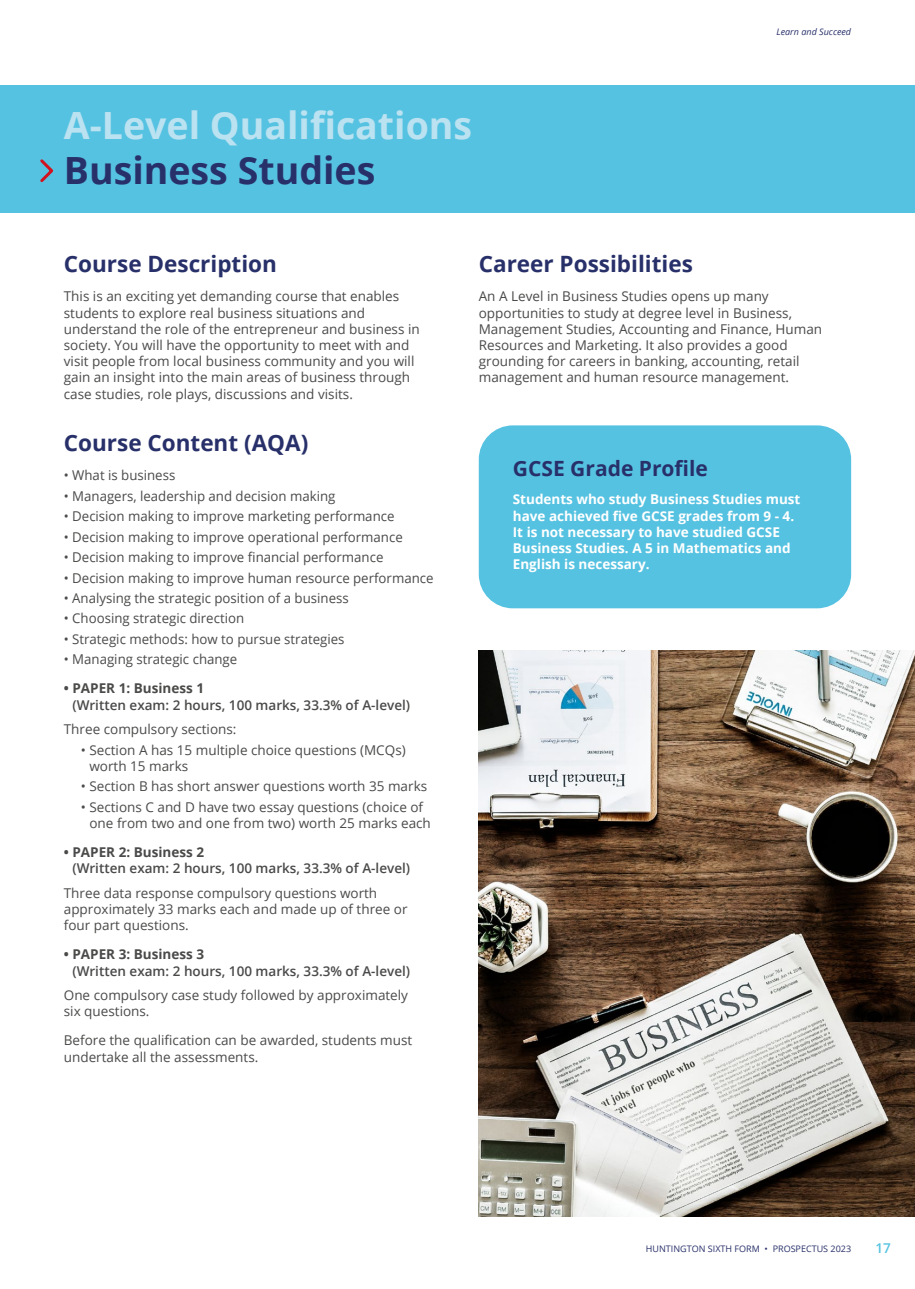
<style>
.page{position:relative;width:915px;height:1289px;background:#fff}
.page>*{position:absolute;margin:0;border:0;box-sizing:border-box;transform-origin:0 0}
.t1{font:700 37.5px "Open Sans";color:#bbe2f1}
.t2{font:700 37.5px "Open Sans";color:#28306a}
.t3{font:700 22.5px "Open Sans";color:#28306a}
.t4{font:700 21px "Open Sans";color:#28306a}
.t5{font:13.5px/16.2px "Open Sans";color:#4a4a49}
.t6{font:700 13.5px/16.2px "Open Sans";color:#fff}
.t7{font:600 13.5px "Open Sans";color:#4a4a49}
.t8{font:700 13.5px "Open Sans";color:#4a4a49}
.t9{font:600 13.5px "Open Sans";color:#56c2e1}
.t10{font:9px "Open Sans";color:#28306a}
.t11{font:italic 9px "Open Sans";color:#28306a}
</style>
<div class="page">
<img style="left:478px;top:651px;width:436px;height:565px">
<div style="left:0;top:85px;width:914px;height:128px;background:#56c2e1"></div>
<svg style="left:40px;top:159px;width:14px;height:24px"></svg>
<div style="left:478px;top:425px;width:372px;height:183px;background:#56c2e1;border-radius:34px"></div>
<h1 class="t1" style="left:64px;top:99px;width:410px">A-Level Qualifications</h1>
<h1 class="t2" style="left:64px;top:144px;width:313px">Business Studies</h1>
<p class="t11" style="left:776px;top:26px;width:76px">Learn and Succeed</p>
<h2 class="t3" style="left:64px;top:248px;width:214px">Course Description</h2>
<p class="t5" style="left:64px;top:288px;width:357px">This is an exciting yet demanding course that enables students to explore real business situations and understand the role of the entrepreneur and business in society. You will have the opportunity to meet with and visit people from local business community and you will gain an insight into the main areas of business through case studies, role plays, discussions and visits.</p>
<h2 class="t3" style="left:64px;top:427px;width:246px">Course Content (AQA)</h2>
<p class="t5" style="left:64px;top:467px;width:113px">• What is business</p>
<p class="t5" style="left:64px;top:487px;width:273px">• Managers, leadership and decision making</p>
<p class="t5" style="left:64px;top:508px;width:332px">• Decision making to improve marketing performance</p>
<p class="t5" style="left:64px;top:528px;width:340px">• Decision making to improve operational performance</p>
<p class="t5" style="left:64px;top:548px;width:321px">• Decision making to improve financial performance</p>
<p class="t5" style="left:64px;top:569px;width:371px">• Decision making to improve human resource performance</p>
<p class="t5" style="left:64px;top:589px;width:286px">• Analysing the strategic position of a business</p>
<p class="t5" style="left:64px;top:610px;width:182px">• Choosing strategic direction</p>
<p class="t5" style="left:64px;top:630px;width:282px">• Strategic methods: how to pursue strategies</p>
<p class="t5" style="left:64px;top:651px;width:175px">• Managing strategic change</p>
<p class="t8" style="left:64px;top:679px;width:142px">• PAPER 1: Business 1</p>
<p class="t7" style="left:72px;top:695px;width:339px">(Written exam: 2 hours, 100 marks, 33.3% of A-level)</p>
<p class="t5" style="left:64px;top:721px;width:174px">Three compulsory sections:</p>
<p class="t5" style="left:89px;top:741px;width:318px;text-indent:-9px">• Section A has 15 multiple choice questions (MCQs) worth 15 marks</p>
<p class="t5" style="left:81px;top:778px;width:348px">• Section B has short answer questions worth 35 marks</p>
<p class="t5" style="left:89px;top:798px;width:343px;text-indent:-9px">• Sections C and D have two essay questions (choice of one from two and one from two) worth 25 marks each</p>
<p class="t8" style="left:64px;top:842px;width:142px">• PAPER 2: Business 2</p>
<p class="t7" style="left:72px;top:859px;width:339px">(Written exam: 2 hours, 100 marks, 33.3% of A-level)</p>
<p class="t5" style="left:64px;top:884px;width:345px">Three data response compulsory questions worth approximately 33 marks each and made up of three or four part questions.</p>
<p class="t8" style="left:64px;top:944px;width:142px">• PAPER 3: Business 3</p>
<p class="t7" style="left:72px;top:961px;width:339px">(Written exam: 2 hours, 100 marks, 33.3% of A-level)</p>
<p class="t5" style="left:64px;top:986px;width:345px">One compulsory case study followed by approximately six questions.</p>
<p class="t5" style="left:64px;top:1032px;width:350px">Before the qualification can be awarded, students must undertake all the assessments.</p>
<h2 class="t3" style="left:478px;top:248px;width:216px">Career Possibilities</h2>
<p class="t5" style="left:478px;top:288px;width:345px">An A Level in Business Studies opens up many opportunities to study at degree level in Business, Management Studies, Accounting and Finance, Human Resources and Marketing. It also provides a good grounding for careers in banking, accounting, retail management and human resource management.</p>
<h3 class="t4" style="left:512px;top:453px;width:197px">GCSE Grade Profile</h3>
<p class="t6" style="left:512px;top:491px;width:289px">Students who study Business Studies must have achieved five GCSE grades from 9 - 4.<br>It is not necessary to have studied GCSE Business Studies. A 5 in Mathematics and English is necessary.</p>
<p class="t10" style="left:645px;top:1242px;width:207px">HUNTINGTON SIXTH FORM • PROSPECTUS 2023</p>
<p class="t9" style="left:875px;top:1239px;width:17px">17</p>
</div>
